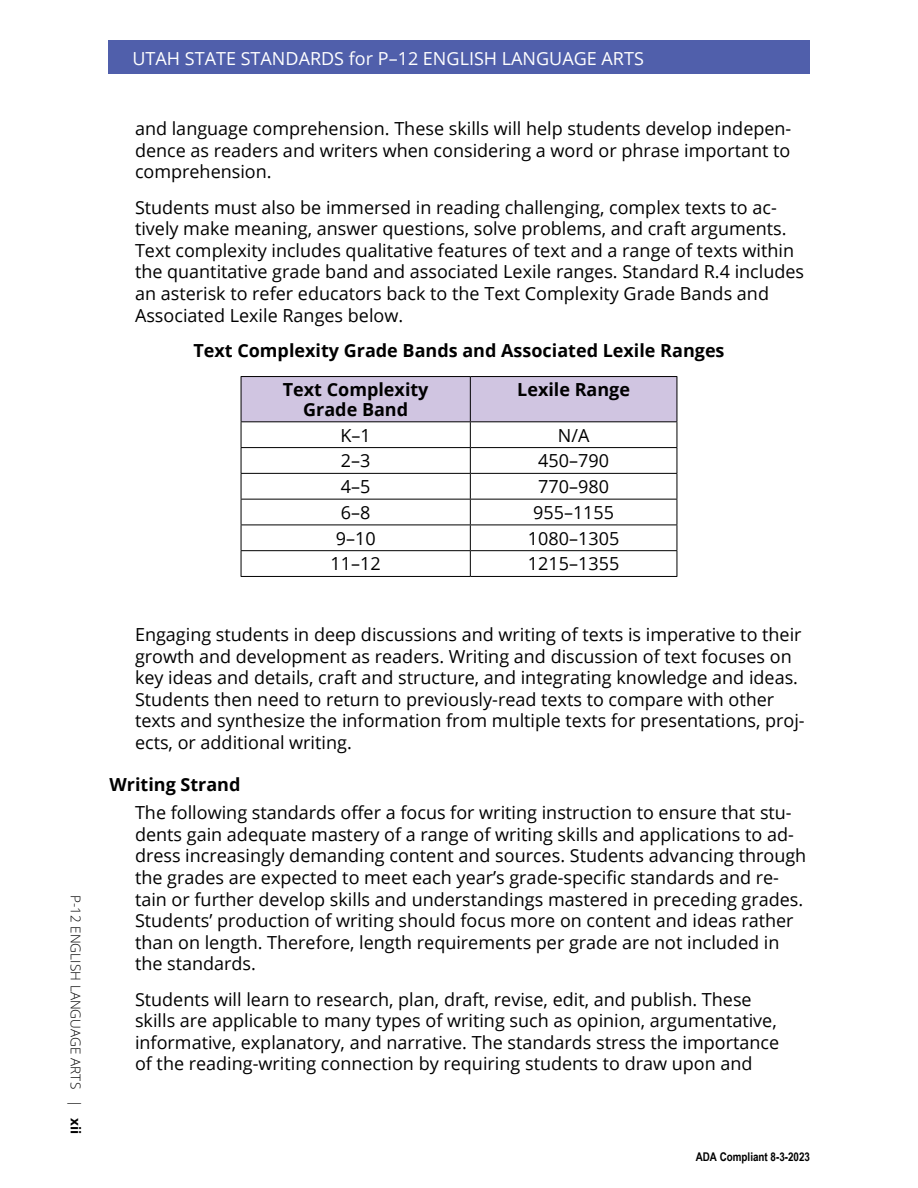
<style>
.page{position:relative;width:918px;height:1188px;background:#fff}
.page>*{position:absolute;margin:0;border:0;box-sizing:border-box;transform-origin:0 0}
.BT_ind_25{font:18px/21.6px "Open Sans";color:#000}
.H3_CntrdSubhd{font:700 18px "Open Sans";color:#000}
.t1{font:18px "Open Sans";color:#fff}
.Cell_Cntrd{font:18px "Open Sans";color:#000}
.TableHeader{font:700 18px "Open Sans";color:#000}
.TABLEcentrd{font:18px "Open Sans";color:#000}
.Suhd{font:700 18px "Open Sans";color:#000}
.t2{font:300 13.5px "Open Sans";letter-spacing:.005em;color:#000}
.t3{font:700 12px "Arial Narrow";color:#000}
.s1{font-weight:700}
</style>
<div class="page">
<div style="left:108px;top:40px;width:702px;height:34px;background:#505fab"></div>
<svg style="left:241px;top:377px;width:437px;height:199px"></svg>
<hr style="left:241px;top:576px;width:229px;height:1px;background:#000">
<hr style="left:470px;top:576px;width:207px;height:1px;background:#000">
<hr style="left:241px;top:376px;width:229px;height:1px;background:#000">
<hr style="left:241px;top:377px;width:1px;height:44px;background:#000">
<hr style="left:470px;top:376px;width:207px;height:1px;background:#000">
<hr style="left:677px;top:377px;width:1px;height:44px;background:#000">
<hr style="left:241px;top:421px;width:229px;height:1px;background:#000">
<hr style="left:470px;top:421px;width:207px;height:1px;background:#000">
<p class="t2" style="left:85px;top:895px;width:241px;rotate:90deg">P-12 ENGLISH LANGUAGE ARTS | <span class="s1">xii</span></p>
<p class="t1" style="left:132px;top:46px;width:513px">UTAH STATE STANDARDS for P–12 ENGLISH LANGUAGE ARTS</p>
<p class="BT_ind_25" style="left:135px;top:117px;width:658px;text-align:justify">and language comprehension. These skills will help students develop indepen&shy;dence as readers and writers when considering a word or phrase important to comprehension.</p>
<p class="BT_ind_25" style="left:135px;top:196px;width:671px">Students must also be immersed in reading challenging, complex texts to ac&shy;tively make meaning, answer questions, solve problems, and craft arguments.<br>Text complexity includes qualitative features of text and a range of texts within the quantitative grade band and associated Lexile ranges. Standard R.4 includes an asterisk to refer educators back to the Text Complexity Grade Bands and Associated Lexile Ranges below.</p>
<p class="H3_CntrdSubhd" style="left:193px;top:337px;width:533px">Text Complexity Grade Bands and Associated Lexile Ranges</p>
<p class="TableHeader" style="left:283px;top:377px;width:147px">Text Complexity</p>
<p class="TableHeader" style="left:303px;top:397px;width:106px">Grade Band</p>
<p class="TableHeader" style="left:517px;top:377px;width:114px">Lexile Range</p>
<p class="TABLEcentrd" style="left:341px;top:423px;width:32px">K–1</p>
<p class="Cell_Cntrd" style="left:558px;top:423px;width:33px">N/A</p>
<p class="TABLEcentrd" style="left:341px;top:449px;width:31px">2–3</p>
<p class="Cell_Cntrd" style="left:538px;top:449px;width:72px">450–790</p>
<p class="TABLEcentrd" style="left:341px;top:474px;width:31px">4–5</p>
<p class="Cell_Cntrd" style="left:538px;top:474px;width:72px">770–980</p>
<p class="TABLEcentrd" style="left:341px;top:500px;width:31px">6–8</p>
<p class="Cell_Cntrd" style="left:533px;top:500px;width:83px">955–1155</p>
<p class="TABLEcentrd" style="left:336px;top:526px;width:41px">9–10</p>
<p class="Cell_Cntrd" style="left:528px;top:526px;width:93px">1080–1305</p>
<p class="TABLEcentrd" style="left:331px;top:552px;width:52px">11–12</p>
<p class="Cell_Cntrd" style="left:528px;top:552px;width:93px">1215–1355</p>
<p class="BT_ind_25" style="left:135px;top:623px;width:671px">Engaging students in deep discussions and writing of texts is imperative to their growth and development as readers. Writing and discussion of text focuses on key ideas and details, craft and structure, and integrating knowledge and ideas.<br>Students then need to return to previously-read texts to compare with other texts and synthesize the information from multiple texts for presentations, proj&shy;ects, or additional writing.</p>
<p class="Suhd" style="left:109px;top:772px;width:133px">Writing Strand</p>
<p class="BT_ind_25" style="left:135px;top:801px;width:673px">The following standards offer a focus for writing instruction to ensure that stu&shy;dents gain adequate mastery of a range of writing skills and applications to ad&shy;dress increasingly demanding content and sources. Students advancing through the grades are expected to meet each year’s grade-specific standards and re&shy;tain or further develop skills and understandings mastered in preceding grades.<br>Students’ production of writing should focus more on content and ideas rather than on length. Therefore, length requirements per grade are not included in the standards.</p>
<p class="BT_ind_25" style="left:135px;top:988px;width:646px">Students will learn to research, plan, draft, revise, edit, and publish. These skills are applicable to many types of writing such as opinion, argumentative, informative, explanatory, and narrative. The standards stress the importance of the reading-writing connection by requiring students to draw upon and</p>
<p class="t3" style="left:696px;top:1147px;width:116px">ADA Compliant 8-3-2023</p>
</div>
